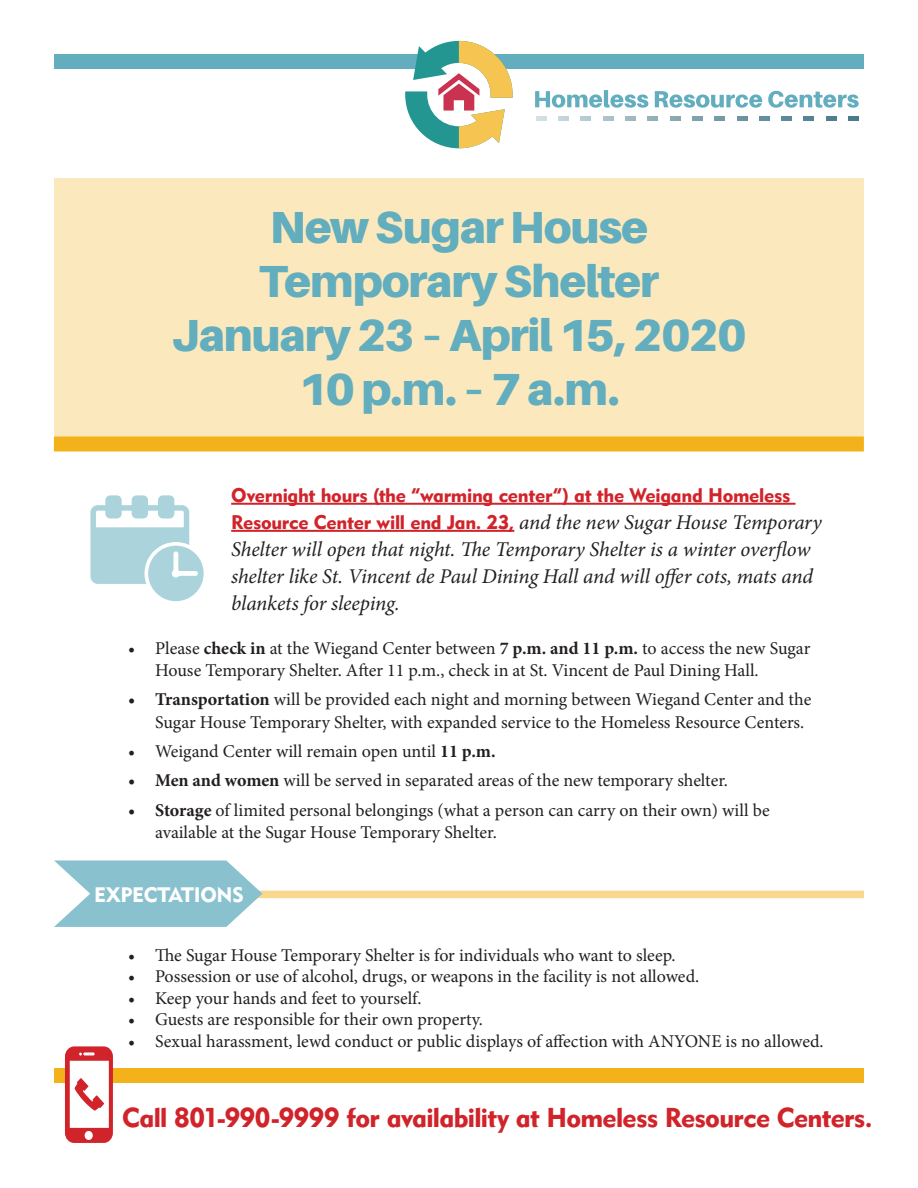
<style>
.page{position:relative;width:918px;height:1188px;background:#fff}
.page>*{position:absolute;margin:0;border:0;box-sizing:border-box;transform-origin:0 0}
.t1{font:900 45px/54px "Aileron";letter-spacing:-.025em;color:#62adbe}
.t2{font:27px "Geometric 415 BT Black A";letter-spacing:-.025em;color:#d1232a}
.t3{font:italic 21px/27px "Minion Pro";letter-spacing:-.01em;color:#231f20}
.t4{font:20.7px "Geometric 415 BT Black A";letter-spacing:-.015em;color:#fff}
.t5{font:19.5px/27.2px "Geometric 415 BT Black A";letter-spacing:-.015em;color:#d1232a}
.t6{font:18px/22.5px "Minion Pro";color:#231f20}
.s1{font-family:"Minion Pro";font-style:italic;font-size:21px;color:#231f20}
.s2{font-weight:700}
</style>
<div class="page">
<svg style="left:535px;top:90px;width:324px;height:18px"></svg>
<div style="left:536px;top:116px;width:11px;height:5px;background:#d3dfe3"></div>
<div style="left:603px;top:116px;width:10px;height:5px;background:#aac2ca"></div>
<div style="left:670px;top:116px;width:10px;height:5px;background:#88a9b4"></div>
<div style="left:737px;top:116px;width:10px;height:5px;background:#6b94a2"></div>
<div style="left:804px;top:116px;width:10px;height:5px;background:#558494"></div>
<div style="left:559px;top:116px;width:10px;height:5px;background:#c4d4da"></div>
<div style="left:625px;top:116px;width:11px;height:5px;background:#9fb9c2"></div>
<div style="left:692px;top:116px;width:11px;height:5px;background:#7ea2ae"></div>
<div style="left:759px;top:116px;width:11px;height:5px;background:#648f9d"></div>
<div style="left:826px;top:116px;width:10px;height:5px;background:#4f8091"></div>
<div style="left:581px;top:116px;width:10px;height:5px;background:#b7cbd2"></div>
<div style="left:648px;top:116px;width:10px;height:5px;background:#92b0bb"></div>
<div style="left:715px;top:116px;width:10px;height:5px;background:#759ba8"></div>
<div style="left:781px;top:116px;width:11px;height:5px;background:#5c8999"></div>
<div style="left:848px;top:116px;width:11px;height:5px;background:#497c8d"></div>
<div style="left:54px;top:178px;width:810px;height:258px;background:#fbe9bd"></div>
<div style="left:54px;top:436px;width:810px;height:16px;background:#f3b21a"></div>
<div style="left:54px;top:1068px;width:810px;height:15px;background:#f3b21a"></div>
<div style="left:125px;top:891px;width:739px;height:7px;background:#f9d88d"></div>
<div style="left:54px;top:54px;width:810px;height:15px;background:#62adbe"></div>
<svg style="left:54px;top:860px;width:208px;height:67px"></svg>
<svg style="left:405px;top:41px;width:108px;height:107px"></svg>
<hr style="left:231px;top:503px;width:565px;height:2px;background:#d1232a">
<hr style="left:231px;top:530px;width:283px;height:2px;background:#d1232a">
<svg style="left:90px;top:495px;width:114px;height:106px"></svg>
<svg style="left:65px;top:1046px;width:48px;height:97px"></svg>
<p class="t1" style="left:259px;top:200px;width:401px">New Sugar House<br>Temporary Shelter</p>
<p class="t1" style="left:171px;top:308px;width:577px">January 23 – April 15, 2020</p>
<p class="t1" style="left:299px;top:362px;width:322px">10 p.m. – 7 a.m.</p>
<p class="t5" style="left:231px;top:481px;width:592px">Overnight hours (the “warming center”) at the Weigand Homeless<br>Resource Center will end Jan. 23, <span class="s1">and the new Sugar House Temporary</span></p>
<p class="t3" style="left:231px;top:536px;width:583px">Shelter will open that night. The Temporary Shelter is a winter overflow shelter like St. Vincent de Paul Dining Hall and will offer cots, mats and blankets for sleeping.</p>
<p class="t6" style="left:155px;top:637px;width:657px;text-indent:-27px">• Please <span class="s2">check in</span> at the Wiegand Center between <span class="s2">7 p.m. and 11 p.m.</span> to access the new Sugar<br>House Temporary Shelter. After 11 p.m., check in at St. Vincent de Paul Dining Hall.</p>
<p class="t6" style="left:155px;top:688px;width:658px;text-indent:-27px"><span class="s2">• Transportation</span> will be provided each night and morning between Wiegand Center and the<br>Sugar House Temporary Shelter, with expanded service to the Homeless Resource Centers.</p>
<p class="t6" style="left:128px;top:740px;width:369px">• Weigand Center will remain open until <span class="s2">11 p.m.</span></p>
<p class="t6" style="left:128px;top:769px;width:601px"><span class="s2">• Men and women</span> will be served in separated areas of the new temporary shelter.</p>
<p class="t6" style="left:155px;top:799px;width:616px;text-indent:-27px"><span class="s2">• Storage</span> of limited personal belongings (what a person can carry on their own) will be available at the Sugar House Temporary Shelter.</p>
<p class="t4" style="left:94px;top:882px;width:151px">EXPECTATIONS</p>
<p class="t6" style="left:128px;top:944px;width:549px">• The Sugar House Temporary Shelter is for individuals who want to sleep.</p>
<p class="t6" style="left:128px;top:965px;width:573px">• Possession or use of alcohol, drugs, or weapons in the facility is not allowed.</p>
<p class="t6" style="left:128px;top:987px;width:295px">• Keep your hands and feet to yourself.</p>
<p class="t6" style="left:128px;top:1009px;width:356px">• Guests are responsible for their own property.</p>
<p class="t6" style="left:128px;top:1030px;width:697px">• Sexual harassment, lewd conduct or public displays of affection with ANYONE is no allowed.</p>
<p class="t2" style="left:122px;top:1101px;width:752px">Call 801-990-9999 for availability at Homeless Resource Centers.</p>
</div>
